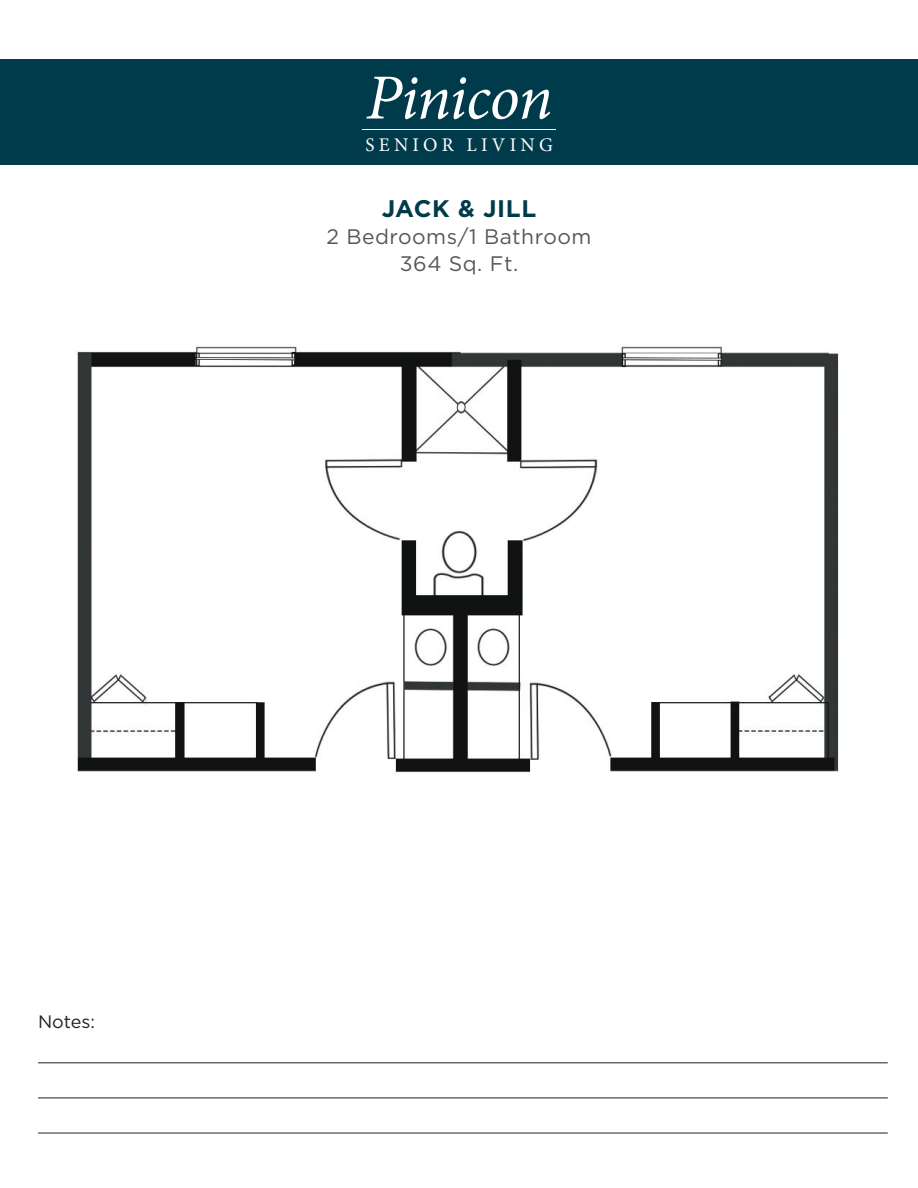
<style>
.page{position:relative;width:918px;height:1188px;background:#fff}
.page>*{position:absolute;margin:0;border:0;box-sizing:border-box;transform-origin:0 0}
.t1{font:italic 64.35px "Minion Pro";letter-spacing:-.02em;color:#fff}
.t2{font:700 24px "Gotham";letter-spacing:.025em;color:#003b4c}
.t3{font:21px/27px "Gotham";letter-spacing:.025em;color:#54575b;text-align:center}
.t4{font:19.35px "Minion Pro";letter-spacing:.22em;color:#fff}
.t5{font:18px "Gotham";color:#241f1f}
</style>
<div class="page">
<div style="left:0;top:59px;width:918px;height:106px;background:#003b4c"></div>
<hr style="left:362px;top:129px;width:194px;height:1px;background:#fff">
<hr style="left:38px;top:1062px;width:850px;height:1px;background:#241f1f">
<hr style="left:38px;top:1098px;width:850px;height:1px;background:#241f1f">
<hr style="left:38px;top:1133px;width:850px;height:1px;background:#241f1f">
<img style="left:77px;top:346px;width:762px;height:427px">
<h1 class="t1" style="left:366px;top:54px;width:188px">Pinicon</h1>
<p class="t4" style="left:366px;top:132px;width:189px">SENIOR LIVING</p>
<p class="t2" style="left:382px;top:193px;width:156px">JACK &amp; JILL</p>
<p class="t3" style="left:327px;top:223px;width:266px">2 Bedrooms/1 Bathroom<br>364 Sq. Ft.</p>
<p class="t5" style="left:38px;top:1010px;width:59px">Notes:</p>
</div>
